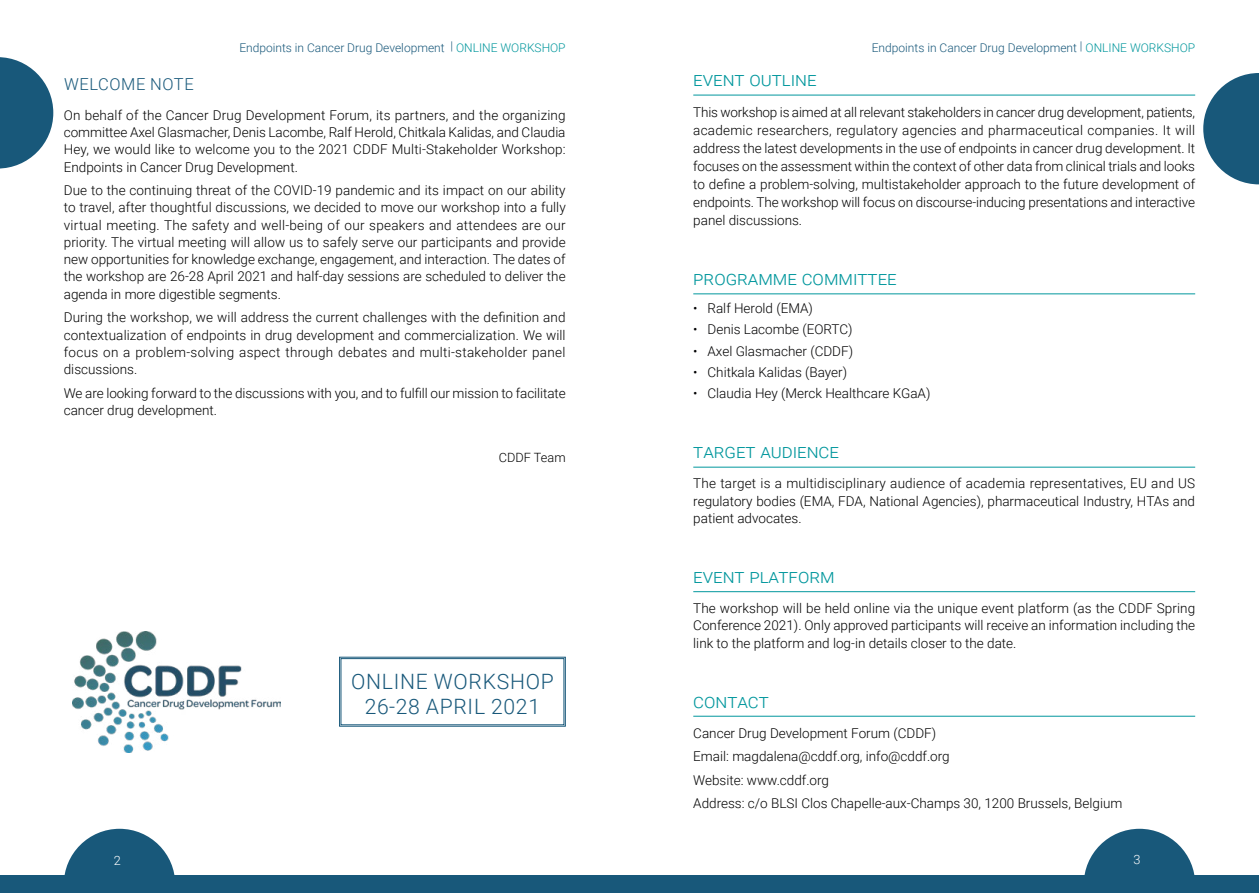
<style>
.page{position:relative;width:1259px;height:893px;background:#fff}
.page>*{position:absolute;margin:0;border:0;box-sizing:border-box;transform-origin:0 0}
.t1{font:300 21.15px/25.3px "Roboto";letter-spacing:.035em;color:#18587a;text-align:center}
.t2{font:300 19.5px "Roboto";color:#02979d}
.t3{font:300 16.5px "Roboto";letter-spacing:.035em;color:#18587a}
.t4{font:300 13.5px/17.2px "Roboto";color:#000;text-align:justify}
.t5{font:300 13.5px "Roboto";color:#020203}
.t6{font:300 12.75px "Roboto";color:#000}
.t7{font:300 12.75px "Roboto";color:#fff}
.t8{font:300 12px "Roboto";color:#18587a}
.s1{color:#02979d}
</style>
<div class="page">
<hr style="left:693px;top:95px;width:502px;height:1px;background:#02979d">
<hr style="left:693px;top:294px;width:502px;height:1px;background:#02979d">
<hr style="left:693px;top:467px;width:502px;height:1px;background:#02979d">
<hr style="left:693px;top:591px;width:502px;height:1px;background:#02979d">
<hr style="left:693px;top:716px;width:502px;height:1px;background:#02979d">
<svg style="left:339px;top:656px;width:227px;height:71px"></svg>
<div style="left:341px;top:658px;width:223px;height:67px;border:1px solid #18587a"></div>
<div style="left:629px;top:876px;width:630px;height:17px;background:#18587a"></div>
<div style="left:0;top:876px;width:629px;height:17px;background:#18587a"></div>
<svg style="left:0;top:57px;width:53px;height:112px"></svg>
<svg style="left:64px;top:829px;width:111px;height:47px"></svg>
<svg style="left:1083px;top:829px;width:112px;height:47px"></svg>
<svg style="left:1203px;top:73px;width:56px;height:111px"></svg>
<img style="left:72px;top:631px;width:208px;height:121px">
<p class="t8" style="left:239px;top:39px;width:328px">Endpoints in Cancer Drug Development | <span class="s1">ONLINE WORKSHOP</span></p>
<p class="t8" style="left:872px;top:39px;width:325px">Endpoints in Cancer Drug Development | <span class="s1">ONLINE WORKSHOP</span></p>
<p class="t3" style="left:64px;top:72px;width:131px">WELCOME NOTE</p>
<p class="t4" style="left:64px;top:106px;width:503px">On behalf of the Cancer Drug Development Forum, its partners, and the organizing committee Axel Glasmacher, Denis Lacombe, Ralf Herold, Chitkala Kalidas, and Claudia Hey, we would like to welcome you to the 2021 CDDF Multi-Stakeholder Workshop:<br>Endpoints in Cancer Drug Development.</p>
<p class="t4" style="left:64px;top:181px;width:503px">Due to the continuing threat of the COVID-19 pandemic and its impact on our ability to travel, after thoughtful discussions, we decided to move our workshop into a fully virtual meeting. The safety and well-being of our speakers and attendees are our priority. The virtual meeting will allow us to safely serve our participants and provide new opportunities for knowledge exchange, engagement, and interaction. The dates of the workshop are 26-28 April 2021 and half-day sessions are scheduled to deliver the agenda in more digestible segments.</p>
<p class="t4" style="left:64px;top:308px;width:503px">During the workshop, we will address the current challenges with the definition and contextualization of endpoints in drug development and commercialization. We will focus on a problem-solving aspect through debates and multi-stakeholder panel discussions.</p>
<p class="t4" style="left:64px;top:384px;width:503px">We are looking forward to the discussions with you, and to fulfill our mission to facilitate cancer drug development.</p>
<p class="t6" style="left:499px;top:449px;width:68px">CDDF Team</p>
<h2 class="t2" style="left:693px;top:66px;width:125px">EVENT OUTLINE</h2>
<p class="t4" style="left:693px;top:103px;width:503px;line-height:18px">This workshop is aimed at all relevant stakeholders in cancer drug development, patients, academic researchers, regulatory agencies and pharmaceutical companies. It will address the latest developments in the use of endpoints in cancer drug development. It focuses on the assessment within the context of other data from clinical trials and looks to define a problem-solving, multistakeholder approach to the future development of endpoints. The workshop will focus on discourse-inducing presentations and interactive panel discussions.</p>
<h2 class="t2" style="left:693px;top:265px;width:205px">PROGRAMME COMMITTEE</h2>
<p class="t5" style="left:693px;top:299px;width:121px">• Ralf Herold (EMA)</p>
<p class="t5" style="left:693px;top:320px;width:161px">• Denis Lacombe (EORTC)</p>
<p class="t5" style="left:693px;top:341px;width:161px">• Axel Glasmacher (CDDF)</p>
<p class="t5" style="left:693px;top:363px;width:155px">• Chitkala Kalidas (Bayer)</p>
<p class="t5" style="left:693px;top:384px;width:239px">• Claudia Hey (Merck Healthcare KGaA)</p>
<h2 class="t2" style="left:693px;top:438px;width:147px">taRGET AUDIENCE</h2>
<p class="t4" style="left:693px;top:475px;width:503px">The target is a multidisciplinary audience of academia representatives, EU and US regulatory bodies (EMA, FDA, National Agencies), pharmaceutical Industry, HTAs and patient advocates.</p>
<h2 class="t2" style="left:693px;top:562px;width:67px">EVENT plat</h2>
<h2 class="t2" style="left:788px;top:562px;width:22px">form</h2>
<p class="t4" style="left:693px;top:599px;width:503px">The workshop will be held online via the unique event platform (as the CDDF Spring Conference 2021). Only approved participants will receive an information including the link to the platform and log-in details closer to the date.</p>
<h1 class="t1" style="left:351px;top:667px;width:204px">ONLINE WORKSHOP<br>26-28 APRIL 2021</h1>
<h2 class="t2" style="left:693px;top:687px;width:77px">CONTACT</h2>
<p class="t4" style="left:693px;top:720px;width:431px;line-height:23.7px;text-align:left">Cancer Drug Development Forum (CDDF)<br>Email: magdalena@cddf.org, info@cddf.org<br>Website: www.cddf.org<br>Address: c/o BLSI Clos Chapelle-aux-Champs 30, 1200 Brussels, Belgium</p>
<p class="t7" style="left:114px;top:852px;width:9px">2</p>
<p class="t7" style="left:1133px;top:850px;width:9px">3</p>
</div>
